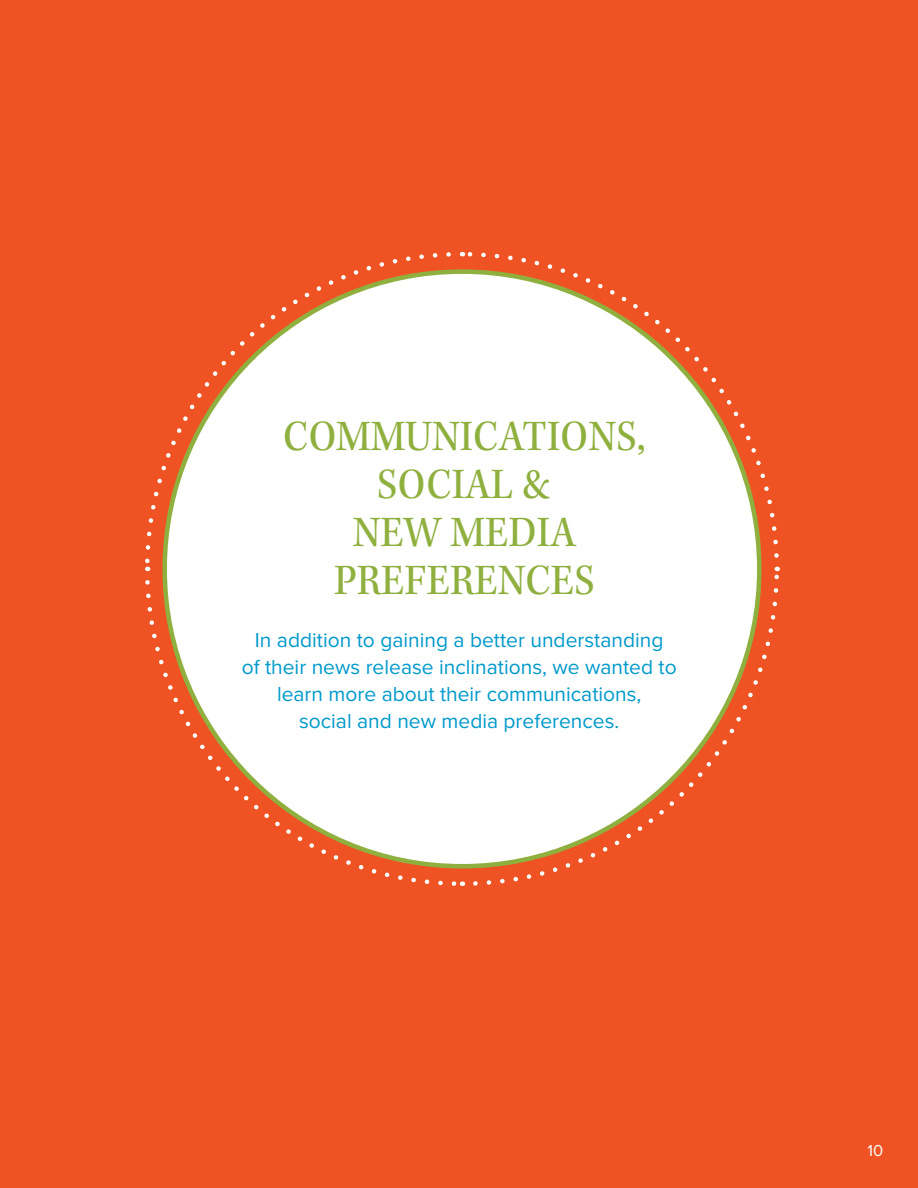
<style>
.page{position:relative;width:918px;height:1188px;background:#ef5323}
.page>*{position:absolute;margin:0;border:0;box-sizing:border-box;transform-origin:0 0}
.t1{font:45px/48px "Kepler Std Scn";color:#8fb03e;text-align:center}
.t2{font:21px/27px "Proxima Nova";color:#09c;text-align:center}
.t3{font:16.5px "Proxima Nova";color:#fff}
</style>
<div class="page">
<div style="left:165px;top:272px;width:594px;height:594px;background:#fff;border-radius:50%"></div>
<svg style="left:471px;top:571px;width:310px;height:317px"></svg>
<svg style="left:464px;top:250px;width:317px;height:310px"></svg>
<svg style="left:143px;top:250px;width:310px;height:317px"></svg>
<svg style="left:143px;top:578px;width:317px;height:310px"></svg>
<h1 class="t1" style="left:283px;top:413px;width:364px">COMMUNICATIONS,<br>SOCIAL &amp;<br>NEW MEDIA<br>PREFERENCES</h1>
<p class="t2" style="left:242px;top:627px;width:437px">In addition to gaining a better understanding<br>of their news release inclinations, we wanted to learn more about their communications,<br>social and new media preferences.</p>
<p class="t3" style="left:868px;top:1141px;width:17px">10</p>
</div>
